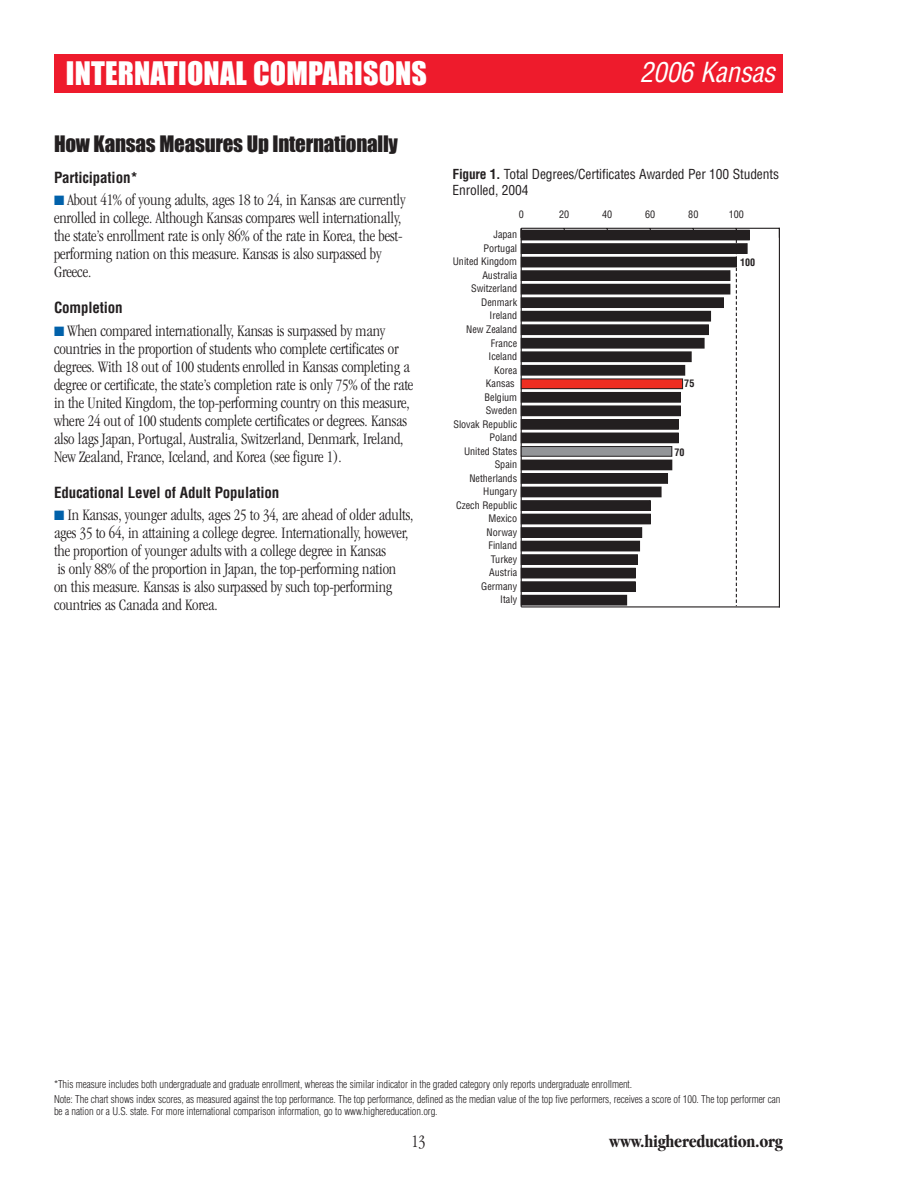
<style>
.page{position:relative;width:918px;height:1188px;background:#fff}
.page>*{position:absolute;margin:0;border:0;box-sizing:border-box;transform-origin:0 0}
.t1{font:30px "Impact";letter-spacing:.005em;color:#fff}
.t2{font:italic condensed 27px "Helvetica";letter-spacing:-.01em;color:#fff}
.t3{font:21px "Impact";letter-spacing:-.01em;color:#231f20}
.t4{font:700 condensed 18px "Garamond";letter-spacing:-.015em;color:#231f20}
.t5{font:300 condensed 18px "Garamond";color:#231f20}
.t6{font:300 condensed 16.5px/18px "Garamond";letter-spacing:-.01em;color:#231f20}
.t7{font:700 condensed 15px "Helvetica";letter-spacing:-.01em;color:#231f20}
.t8{font:condensed 13.5px/16.2px "Helvetica";letter-spacing:-.01em;color:#231f20}
.t9{font:300 condensed 10.5px/15px "Helvetica";letter-spacing:-.01em;color:#231f20}
.t10{font:condensed 10.2px "Helvetica";color:#231f20}
.t11{font:700 condensed 10.2px "Helvetica";color:#231f20}
.s1{color:#0161aa}
.s2{font-weight:700}
</style>
<div class="page">
<div style="left:54px;top:54px;width:729px;height:39px;background:#ee1b2c"></div>
<hr style="left:521px;top:228px;width:258px;height:1px;background:#231f20">
<svg style="left:736px;top:229px;width:1px;height:377px"></svg>
<hr style="left:521px;top:228px;width:1px;height:379px;background:#231f20">
<div style="left:521px;top:230px;width:228px;height:10px;background:#231f20"></div>
<div style="left:521px;top:244px;width:226px;height:9px;background:#231f20"></div>
<div style="left:521px;top:243px;width:226px;height:11px;border:1px solid #231f20"></div>
<div style="left:521px;top:257px;width:215px;height:10px;background:#231f20"></div>
<div style="left:521px;top:271px;width:209px;height:9px;background:#231f20"></div>
<div style="left:521px;top:270px;width:209px;height:11px;border:1px solid #231f20"></div>
<div style="left:521px;top:284px;width:209px;height:10px;background:#231f20"></div>
<div style="left:521px;top:298px;width:202px;height:10px;background:#231f20"></div>
<div style="left:521px;top:311px;width:190px;height:10px;background:#231f20"></div>
<div style="left:521px;top:325px;width:187px;height:10px;background:#231f20"></div>
<div style="left:521px;top:338px;width:183px;height:10px;background:#231f20"></div>
<div style="left:521px;top:352px;width:170px;height:10px;background:#231f20"></div>
<div style="left:521px;top:365px;width:164px;height:10px;background:#231f20"></div>
<div style="left:521px;top:379px;width:162px;height:10px;background:#ee2e22"></div>
<div style="left:521px;top:379px;width:162px;height:10px;border:1px solid #231f20"></div>
<div style="left:521px;top:392px;width:159px;height:10px;background:#231f20"></div>
<div style="left:521px;top:406px;width:159px;height:10px;background:#231f20"></div>
<div style="left:521px;top:420px;width:157px;height:9px;background:#231f20"></div>
<div style="left:521px;top:419px;width:158px;height:11px;border:1px solid #231f20"></div>
<div style="left:521px;top:433px;width:157px;height:10px;background:#231f20"></div>
<div style="left:521px;top:447px;width:151px;height:9px;background:#939598"></div>
<div style="left:521px;top:446px;width:151px;height:11px;border:1px solid #231f20"></div>
<div style="left:521px;top:460px;width:151px;height:10px;background:#231f20"></div>
<div style="left:521px;top:474px;width:147px;height:9px;background:#231f20"></div>
<div style="left:521px;top:473px;width:147px;height:11px;border:1px solid #231f20"></div>
<div style="left:521px;top:487px;width:140px;height:10px;background:#231f20"></div>
<div style="left:521px;top:501px;width:129px;height:9px;background:#231f20"></div>
<div style="left:521px;top:500px;width:130px;height:11px;border:1px solid #231f20"></div>
<div style="left:521px;top:514px;width:129px;height:10px;background:#231f20"></div>
<div style="left:521px;top:528px;width:121px;height:9px;background:#231f20"></div>
<div style="left:521px;top:527px;width:121px;height:11px;border:1px solid #231f20"></div>
<div style="left:521px;top:541px;width:119px;height:10px;background:#231f20"></div>
<div style="left:521px;top:555px;width:116px;height:9px;background:#231f20"></div>
<div style="left:521px;top:554px;width:117px;height:11px;border:1px solid #231f20"></div>
<div style="left:521px;top:568px;width:114px;height:10px;background:#231f20"></div>
<div style="left:521px;top:582px;width:114px;height:10px;background:#231f20"></div>
<div style="left:521px;top:581px;width:115px;height:11px;border:1px solid #231f20"></div>
<div style="left:521px;top:595px;width:106px;height:10px;background:#231f20"></div>
<hr style="left:779px;top:228px;width:1px;height:380px;background:#231f20">
<hr style="left:521px;top:606px;width:259px;height:1px;background:#231f20">
<h1 class="t1" style="left:66px;top:64px;width:363px">INTERNATIONAL COMPARISONS</h1>
<h2 class="t2" style="left:640px;top:62px;width:137px">2006 Kansas</h2>
<p class="t3" style="left:54px;top:137px;width:346px">How Kansas Measures Up Internationally</p>
<p class="t7" style="left:54px;top:172px;width:85px">Participation*</p>
<p class="t6" style="left:54px;top:192px;width:353px"><span class="s1">■</span> About 41% of young adults, ages 18 to 24, in Kansas are currently enrolled in college. Although Kansas compares well internationally, the state’s enrollment rate is only 86% of the rate in Korea, the best&shy;performing nation on this measure. Kansas is also surpassed by Greece.</p>
<p class="t7" style="left:54px;top:302px;width:70px">Completion</p>
<p class="t6" style="left:54px;top:323px;width:361px"><span class="s1">■</span> When compared internationally, Kansas is surpassed by many countries in the proportion of students who complete certificates or degrees. With 18 out of 100 students enrolled in Kansas completing a degree or certificate, the state’s completion rate is only 75% of the rate in the United Kingdom, the top-performing country on this measure, where 24 out of 100 students complete certificates or degrees. Kansas also lags Japan, Portugal, Australia, Switzerland, Denmark, Ireland, New Zealand, France, Iceland, and Korea (see figure 1).</p>
<p class="t7" style="left:54px;top:487px;width:227px">Educational Level of Adult Population</p>
<p class="t6" style="left:54px;top:507px;width:361px"><span class="s1">■</span> In Kansas, younger adults, ages 25 to 34, are ahead of older adults, ages 35 to 64, in attaining a college degree. Internationally, however, the proportion of younger adults with a college degree in Kansas<br>is only 88% of the proportion in Japan, the top-performing nation<br>on this measure. Kansas is also surpassed by such top-performing countries as Canada and Korea.</p>
<p class="t8" style="left:453px;top:167px;width:328px"><span class="s2">Figure 1.</span> Total Degrees/Certificates Awarded Per 100 Students<br>Enrolled, 2004</p>
<p class="t10" style="left:519px;top:211px;width:7px">0</p>
<p class="t10" style="left:559px;top:211px;width:12px">20</p>
<p class="t10" style="left:602px;top:211px;width:12px">40</p>
<p class="t10" style="left:645px;top:211px;width:12px">60</p>
<p class="t10" style="left:688px;top:211px;width:12px">80</p>
<p class="t10" style="left:729px;top:211px;width:17px">100</p>
<p class="t10" style="left:494px;top:231px;width:25px">Japan</p>
<p class="t10" style="left:483px;top:244px;width:35px">Portugal</p>
<p class="t10" style="left:453px;top:258px;width:66px">United Kingdom</p>
<p class="t10" style="left:482px;top:271px;width:36px">Australia</p>
<p class="t10" style="left:471px;top:285px;width:48px">Switzerland</p>
<p class="t10" style="left:481px;top:298px;width:37px">Denmark</p>
<p class="t10" style="left:490px;top:312px;width:29px">Ireland</p>
<p class="t10" style="left:466px;top:325px;width:52px">New Zealand</p>
<p class="t10" style="left:491px;top:339px;width:28px">France</p>
<p class="t10" style="left:489px;top:352px;width:30px">Iceland</p>
<p class="t10" style="left:494px;top:366px;width:25px">Korea</p>
<p class="t10" style="left:486px;top:379px;width:30px">Kansas</p>
<p class="t10" style="left:485px;top:393px;width:34px">Belgium</p>
<p class="t10" style="left:486px;top:407px;width:33px">Sweden</p>
<p class="t10" style="left:453px;top:420px;width:65px">Slovak Republic</p>
<p class="t10" style="left:490px;top:434px;width:29px">Poland</p>
<p class="t10" style="left:464px;top:447px;width:55px">United States</p>
<p class="t10" style="left:495px;top:461px;width:24px">Spain</p>
<p class="t10" style="left:469px;top:474px;width:49px">Netherlands</p>
<p class="t10" style="left:483px;top:488px;width:35px">Hungary</p>
<p class="t10" style="left:456px;top:501px;width:63px">Czech Republic</p>
<p class="t10" style="left:489px;top:515px;width:30px">Mexico</p>
<p class="t10" style="left:487px;top:528px;width:32px">Norway</p>
<p class="t10" style="left:489px;top:542px;width:30px">Finland</p>
<p class="t10" style="left:491px;top:555px;width:28px">Turkey</p>
<p class="t10" style="left:489px;top:569px;width:30px">Austria</p>
<p class="t10" style="left:481px;top:582px;width:37px">Germany</p>
<p class="t10" style="left:500px;top:596px;width:18px">Italy</p>
<p class="t11" style="left:684px;top:380px;width:12px">75</p>
<p class="t11" style="left:674px;top:449px;width:12px">70</p>
<p class="t11" style="left:740px;top:258px;width:17px">100</p>
<p class="t9" style="left:54px;top:1077px;width:728px">*This measure includes both undergraduate and graduate enrollment, whereas the similar indicator in the graded category only reports undergraduate enrollment.<br>Note: The chart shows index scores, as measured against the top performance. The top performance, defined as the median value of the top five performers, receives a score of 100. The top performer can</p>
<p class="t9" style="left:54px;top:1104px;width:385px">be a nation or a U.S. state. For more international comparison information, go to www.highereducation.org.</p>
<p class="t5" style="left:411px;top:1134px;width:16px">13</p>
<p class="t4" style="left:609px;top:1134px;width:175px">www.highereducation.org</p>
</div>
